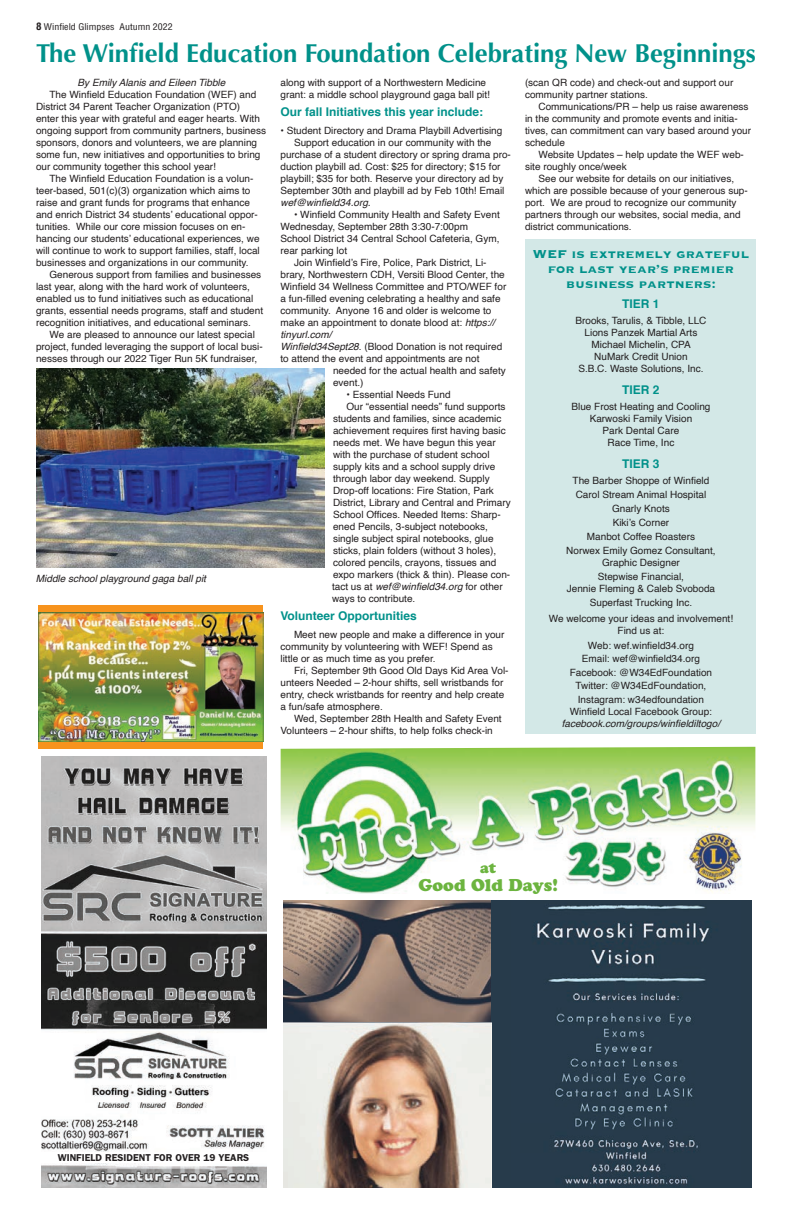
<style>
.page{position:relative;width:792px;height:1224px;background:#fff}
.page>*{position:absolute;margin:0;border:0;box-sizing:border-box;transform-origin:0 0}
.t1{font:700 26px "Optima";color:#00918a}
.t2{font:900 17px "Cooper";color:#6cb43f}
.t3{font:700 15px/15px "Copperplate";color:#00918a;text-align:center}
.t4{font:900 15px "Cooper";color:#6cb43f}
.t5{font:700 12px "Helvetica";color:#00918a}
.t6{font:10px/12px "Helvetica";color:#231f20}
.t7{font:italic 10px "Helvetica";color:#231f20}
.t8{font:600 10px "Franklin Gothic";color:#231f20}
.t9{font:condensed 9px "Helvetica";color:#231f20;scale:1.1 1}
.s1{font-weight:700;font-size:10px}
.s2{font-style:italic}
.s3{font-style:normal}
</style>
<div class="page">
<img style="left:284px;top:900px;width:207px;height:123px">
<div style="left:491px;top:900px;width:261px;height:288px;background:#273b4b"></div>
<img style="left:284px;top:1023px;width:207px;height:165px">
<img style="left:537px;top:904px;width:172px;height:281px">
<div style="left:38px;top:605px;width:226px;height:144px;background:#f7931d"></div>
<img style="left:38px;top:613px;width:226px;height:128px">
<img style="left:41px;top:756px;width:225px;height:396px">
<img style="left:41px;top:1164px;width:225px;height:24px">
<img style="left:36px;top:369px;width:289px;height:198px">
<div style="left:526px;top:239px;width:230px;height:495px;background:#d3e8e7"></div>
<img style="left:281px;top:747px;width:474px;height:147px">
<p class="t9" style="left:36px;top:22px;width:126px"><span class="s1">8</span> Winfield Glimpses Autumn 2022</p>
<h1 class="t1" style="left:36px;top:38px;width:721px">The Winfield Education Foundation Celebrating New Beginnings</h1>
<p class="t7" style="left:78px;top:74px;width:149px">By Emily Alanis and Eileen Tibble</p>
<p class="t6" style="left:36px;top:88px;width:232px;text-indent:14px">The Winfield Education Foundation (WEF) and District 34 Parent Teacher Organization (PTO)<br>enter this year with grateful and eager hearts. With ongoing support from community partners, business sponsors, donors and volunteers, we are planning some fun, new initiatives and opportunities to bring our community together this school year!</p>
<p class="t6" style="left:36px;top:172px;width:225px;text-indent:14px">The Winfield Education Foundation is a volun&shy;teer-based, 501(c)(3) organization which aims to raise and grant funds for programs that enhance and enrich District 34 students’ educational oppor&shy;tunities. While our core mission focuses on en&shy;hancing our students’ educational experiences, we will continue to work to support families, staff, local businesses and organizations in our community.</p>
<p class="t6" style="left:36px;top:268px;width:229px;text-indent:14px">Generous support from families and businesses last year, along with the hard work of volunteers, enabled us to fund initiatives such as educational grants, essential needs programs, staff and student recognition initiatives, and educational seminars.</p>
<p class="t6" style="left:36px;top:328px;width:228px;text-align:center">We are pleased to announce our latest special project, funded leveraging the support of local busi&shy;nesses through our 2022 Tiger Run 5K fundraiser,</p>
<p class="t7" style="left:36px;top:571px;width:172px">Middle school playground gaga ball pit</p>
<p class="t6" style="left:281px;top:76px;width:211px">along with support of a Northwestern Medicine grant: a middle school playground gaga ball pit!</p>
<p class="t5" style="left:280px;top:102px;width:204px">Our fall Initiatives this year include:</p>
<p class="t6" style="left:280px;top:124px;width:223px">• Student Directory and Drama Playbill Advertising</p>
<p class="t6" style="left:294px;top:136px;width:199px">Support education in our community with the</p>
<p class="t6" style="left:280px;top:148px;width:232px">purchase of a student directory or spring drama pro-</p>
<p class="t6" style="left:280px;top:160px;width:222px">duction playbill ad. Cost: $25 for directory; $15 for</p>
<p class="t6" style="left:280px;top:172px;width:224px">playbill; $35 for both. Reserve your directory ad by</p>
<p class="t6" style="left:280px;top:184px;width:225px">September 30th and playbill ad by Feb 10th! Email</p>
<p class="t7" style="left:280px;top:194px;width:92px">wef@winfield34.org.</p>
<p class="t6" style="left:281px;top:208px;width:221px;text-indent:13px">• Winfield Community Health and Safety Event Wednesday, September 28th 3:30-7:00pm School District 34 Central School Cafeteria, Gym, rear parking lot</p>
<p class="t6" style="left:294px;top:256px;width:194px">Join Winfield’s Fire, Police, Park District, Li-</p>
<p class="t6" style="left:281px;top:268px;width:226px">brary, Northwestern CDH, Versiti Blood Center, the</p>
<p class="t6" style="left:281px;top:280px;width:227px">Winfield 34 Wellness Committee and PTO/WEF for</p>
<p class="t6" style="left:281px;top:292px;width:222px">a fun-filled evening celebrating a healthy and safe</p>
<p class="t6" style="left:281px;top:304px;width:213px">community. Anyone 16 and older is welcome to</p>
<p class="t6" style="left:281px;top:316px;width:216px">make an appointment to donate blood at: <span class="s2">https://</span></p>
<p class="t7" style="left:281px;top:326px;width:53px">tinyurl.com/</p>
<p class="t6" style="left:281px;top:340px;width:223px"><span class="s2">Winfield34Sept28</span>. (Blood Donation is not required</p>
<p class="t6" style="left:281px;top:352px;width:201px">to attend the event and appointments are not</p>
<p class="t6" style="left:333px;top:364px;width:174px">needed for the actual health and safety</p>
<p class="t6" style="left:333px;top:376px;width:32px">event.)</p>
<p class="t6" style="left:346px;top:388px;width:106px">• Essential Needs Fund</p>
<p class="t6" style="left:346px;top:400px;width:160px">Our “essential needs” fund supports</p>
<p class="t6" style="left:333px;top:412px;width:170px">students and families, since academic</p>
<p class="t6" style="left:333px;top:424px;width:174px">achievement requires first having basic</p>
<p class="t6" style="left:333px;top:436px;width:164px">needs met. We have begun this year</p>
<p class="t6" style="left:333px;top:448px;width:158px">with the purchase of student school</p>
<p class="t6" style="left:333px;top:460px;width:164px">supply kits and a school supply drive</p>
<p class="t6" style="left:333px;top:472px;width:158px">through labor day weekend. Supply</p>
<p class="t6" style="left:333px;top:484px;width:162px">Drop-off locations: Fire Station, Park</p>
<p class="t6" style="left:333px;top:496px;width:179px">District, Library and Central and Primary</p>
<p class="t6" style="left:333px;top:508px;width:169px">School Offices. Needed Items: Sharp-</p>
<p class="t6" style="left:333px;top:520px;width:157px">ened Pencils, 3-subject notebooks,</p>
<p class="t6" style="left:333px;top:532px;width:162px">single subject spiral notebooks, glue</p>
<p class="t6" style="left:333px;top:544px;width:165px">sticks, plain folders (without 3 holes),</p>
<p class="t6" style="left:333px;top:556px;width:165px">colored pencils, crayons, tissues and</p>
<p class="t6" style="left:333px;top:568px;width:179px">expo markers (thick &amp; thin). Please con-</p>
<p class="t7" style="left:332px;top:578px;width:172px"><span class="s3">tact us at</span> wef@winfield34.org <span class="s3">for other</span></p>
<p class="t6" style="left:332px;top:592px;width:85px">ways to contribute.</p>
<p class="t5" style="left:280px;top:606px;width:138px">Volunteer Opportunities</p>
<p class="t6" style="left:280px;top:628px;width:225px;text-indent:14px">Meet new people and make a difference in your community by volunteering with WEF! Spend as little or as much time as you prefer.</p>
<p class="t6" style="left:280px;top:664px;width:230px;text-indent:14px">Fri, September 9th Good Old Days Kid Area Vol&shy;unteers Needed – 2-hour shifts, sell wristbands for entry, check wristbands for reentry and help create a fun/safe atmosphere.</p>
<p class="t6" style="left:280px;top:712px;width:223px;text-indent:14px">Wed, September 28th Health and Safety Event<br>Volunteers – 2-hour shifts, to help folks check-in</p>
<p class="t6" style="left:525px;top:76px;width:210px">(scan QR code) and check-out and support our community partner stations.</p>
<p class="t6" style="left:525px;top:100px;width:228px;text-indent:14px">Communications/PR – help us raise awareness in the community and promote events and initia&shy;tives, can commitment can vary based around your schedule</p>
<p class="t6" style="left:525px;top:148px;width:220px;text-indent:14px">Website Updates – help update the WEF web&shy;site roughly once/week</p>
<p class="t6" style="left:525px;top:172px;width:224px;text-indent:14px">See our website for details on our initiatives, which are possible because of your generous sup&shy;port. We are proud to recognize our community partners through our websites, social media, and district communications.</p>
<h3 class="t3" style="left:533px;top:246px;width:218px">WEF is extremely grateful for last year’s premier business partners:</h3>
<p class="t5" style="left:622px;top:294px;width:39px">TIER 1</p>
<p class="t6" style="left:575px;top:315px;width:132px;text-align:center">Brooks, Tarulis, &amp; Tibble, LLC<br>Lions Panzek Martial Arts<br>Michael Michelin, CPA<br>NuMark Credit Union<br>S.B.C. Waste Solutions, Inc.</p>
<p class="t5" style="left:622px;top:380px;width:39px">TIER 2</p>
<p class="t6" style="left:572px;top:401px;width:140px;text-align:center">Blue Frost Heating and Cooling<br>Karwoski Family Vision<br>Park Dental Care<br>Race Time, Inc</p>
<p class="t5" style="left:622px;top:454px;width:39px">TIER 3</p>
<p class="t6" style="left:566px;top:474px;width:151px;line-height:14px;text-align:center">The Barber Shoppe of Winfield<br>Carol Stream Animal Hospital<br>Gnarly Knots<br>Kiki’s Corner<br>Manbot Coffee Roasters<br>Norwex Emily Gomez Consultant,</p>
<p class="t6" style="left:598px;top:556px;width:88px;line-height:14px;text-align:center">Graphic Designer<br>Stepwise Financial,</p>
<p class="t6" style="left:567px;top:582px;width:150px;line-height:14px;text-align:center">Jennie Fleming &amp; Caleb Svoboda<br>Superfast Trucking Inc.</p>
<p class="t6" style="left:549px;top:613px;width:186px;text-align:center">We welcome your ideas and involvement!<br>Find us at:</p>
<p class="t6" style="left:570px;top:639px;width:144px;line-height:13.4px;text-align:center">Web: wef.winfield34.org<br>Email: wef@winfield34.org<br>Facebook: @W34EdFoundation<br>Twitter: @W34EdFoundation,<br>Instagram: w34edfoundation</p>
<p class="t6" style="left:570px;top:705px;width:144px">Winfield Local Facebook Group:</p>
<p class="t7" style="left:562px;top:715px;width:160px">facebook.com/groups/winfieldiltogo/</p>
<h3 class="t4" style="left:480px;top:859px;width:18px">at</h3>
<h2 class="t2" style="left:418px;top:875px;width:141px">Good Old Days!</h2>
<p class="t8" style="left:58px;top:1152px;width:193px">WINFIELD RESIDENT FOR OVER 19 YEARS</p>
</div>
